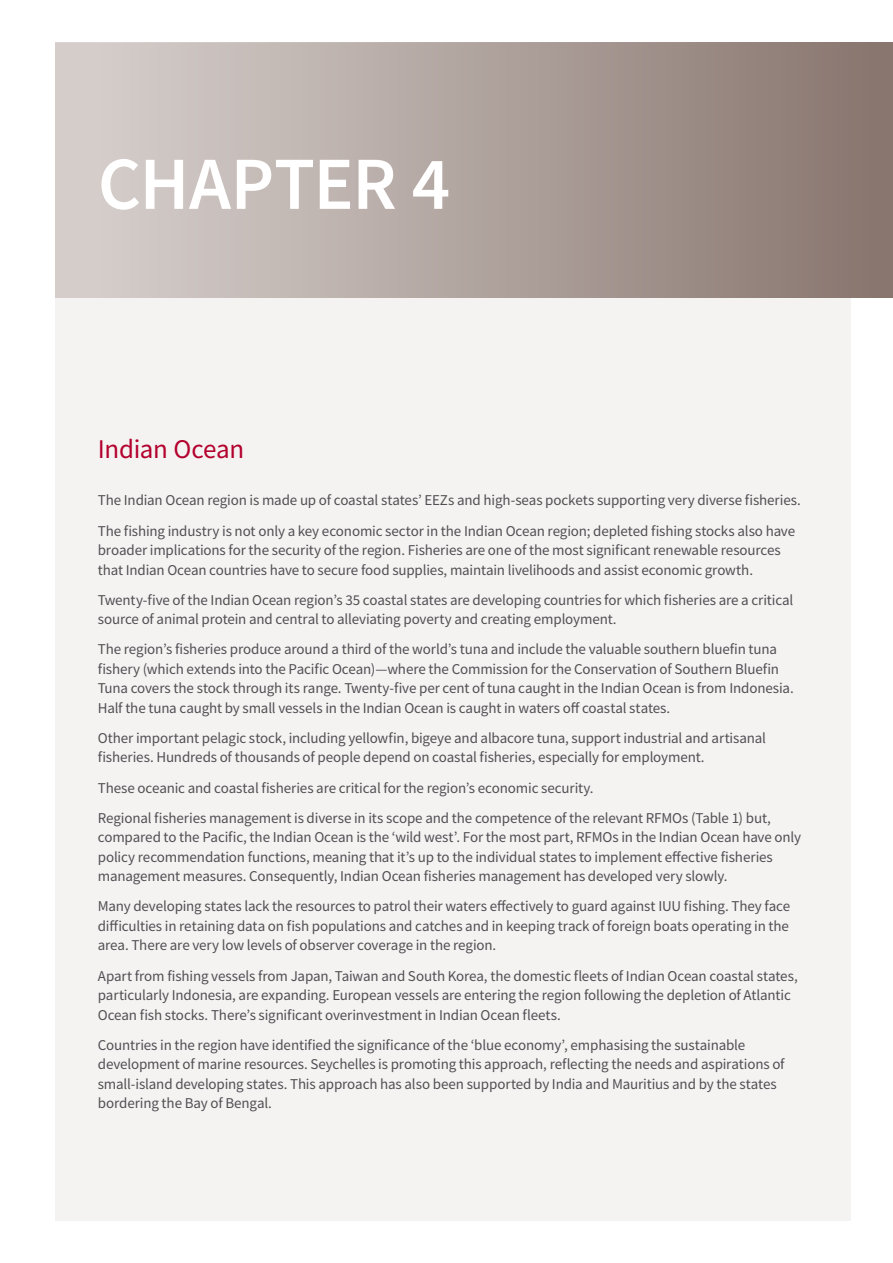
<style>
.page{position:relative;width:893px;height:1263px;background:#fff}
.page>*{position:absolute;margin:0;border:0;box-sizing:border-box;transform-origin:0 0}
.H1_-_Chapter_Header{font:600 75px "Source Sans Pro";letter-spacing:-.01em;color:#fff}
.t1{font:27px "Source Sans Pro";letter-spacing:-.015em;color:#b3002d}
.Text{font:15px/19.5px "Source Sans Pro";letter-spacing:-.01em;color:#504f53}
</style>
<div class="page">
<div style="left:55px;top:43px;width:795px;height:1177px;background:#f5f3f2"></div>
<div style="left:55px;top:43px;width:838px;height:255px;background:linear-gradient(to right,#d9d2d0,#88756e)"></div>
<h1 class="H1_-_Chapter_Header" style="left:98px;top:135px;width:354px">CHAPTER 4</h1>
<h1 class="t1" style="left:98px;top:432px;width:148px">Indian Ocean</h1>
<p class="Text" style="left:98px;top:491px;width:705px">The Indian Ocean region is made up of coastal states’ EEZs and high-seas pockets supporting very diverse fisheries.</p>
<p class="Text" style="left:98px;top:521px;width:699px">The fishing industry is not only a key economic sector in the Indian Ocean region; depleted fishing stocks also have broader implications for the security of the region. Fisheries are one of the most significant renewable resources that Indian Ocean countries have to secure food supplies, maintain livelihoods and assist economic growth.</p>
<p class="Text" style="left:98px;top:590px;width:697px">Twenty-five of the Indian Ocean region’s 35 coastal states are developing countries for which fisheries are a critical source of animal protein and central to alleviating poverty and creating employment.</p>
<p class="Text" style="left:98px;top:639px;width:697px">The region’s fisheries produce around a third of the world’s tuna and include the valuable southern bluefin tuna fishery (which extends into the Pacific Ocean)—where the Commission for the Conservation of Southern Bluefin Tuna covers the stock through its range. Twenty-five per cent of tuna caught in the Indian Ocean is from Indonesia.<br>Half the tuna caught by small vessels in the Indian Ocean is caught in waters off coastal states.</p>
<p class="Text" style="left:98px;top:728px;width:670px">Other important pelagic stock, including yellowfin, bigeye and albacore tuna, support industrial and artisanal fisheries. Hundreds of thousands of people depend on coastal fisheries, especially for employment.</p>
<p class="Text" style="left:98px;top:778px;width:497px">These oceanic and coastal fisheries are critical for the region’s economic security.</p>
<p class="Text" style="left:98px;top:808px;width:705px">Regional fisheries management is diverse in its scope and the competence of the relevant RFMOs (Table 1) but, compared to the Pacific, the Indian Ocean is the ‘wild west’. For the most part, RFMOs in the Indian Ocean have only policy recommendation functions, meaning that it’s up to the individual states to implement effective fisheries management measures. Consequently, Indian Ocean fisheries management has developed very slowly.</p>
<p class="Text" style="left:98px;top:896px;width:694px;text-align:justify">Many developing states lack the resources to patrol their waters effectively to guard against IUU fishing. They face difficulties in retaining data on fish populations and catches and in keeping track of foreign boats operating in the area. There are very low levels of observer coverage in the region.</p>
<p class="Text" style="left:98px;top:966px;width:701px">Apart from fishing vessels from Japan, Taiwan and South Korea, the domestic fleets of Indian Ocean coastal states, particularly Indonesia, are expanding. European vessels are entering the region following the depletion of Atlantic<br>Ocean fish stocks. There’s significant overinvestment in Indian Ocean fleets.</p>
<p class="Text" style="left:98px;top:1035px;width:688px">Countries in the region have identified the significance of the ‘blue economy’, emphasising the sustainable development of marine resources. Seychelles is promoting this approach, reflecting the needs and aspirations of small-island developing states. This approach has also been supported by India and Mauritius and by the states bordering the Bay of Bengal.</p>
</div>
